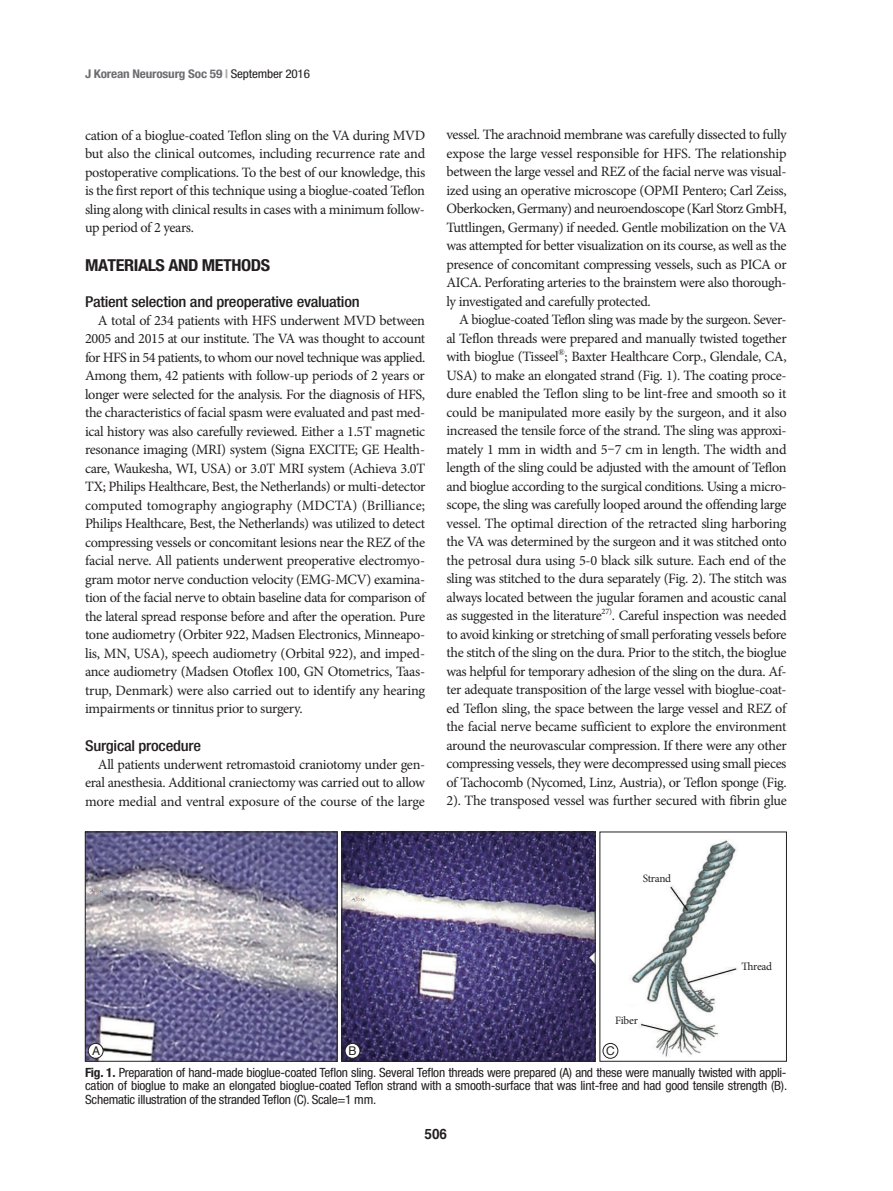
<style>
.page{position:relative;width:893px;height:1191px;background:#fff}
.page>*{position:absolute;margin:0;border:0;box-sizing:border-box;transform-origin:0 0}
.큰제목{font:700 condensed 16.5px "Helvetica Neue LT Std";letter-spacing:-.025em;color:#231f20;scale:1.1 1}
._1_꼴{font:500 condensed 15px "Helvetica Neue LT Std";letter-spacing:-.015em;color:#231f20;scale:1.1 1}
.본문_JKNS{font:14.25px/18.5px "Minion Pro";letter-spacing:-.025em;color:#231f20;text-align:justify}
.t1{font:700 14.25px "Helvetica";color:#231f20;scale:.95 1}
.그림제목_JKNS{font:condensed 12.75px/13.5px "Helvetica Neue LT Std";letter-spacing:-.02em;color:#231f20;text-align:justify;scale:1.05 1}
.t2{font:700 condensed 12px "Helvetica Neue LT Std";letter-spacing:-.015em;color:#6c6d70;scale:1.1 1}
.t3{font:12px "Helvetica";color:#231f20}
.그림안_글{font:11.25px "Minion Pro";letter-spacing:-.025em;color:#231f20}
.본문_JKNS-2{font:8.25px "Minion Pro";color:#231f20}
.본문_JKNS-3{font:8.25px "Garamond";color:#231f20}
.s1{color:#a8a9ad}
.s2{font-weight:400;color:#231f20}
.s3{font-weight:700}
</style>
<div class="page">
<img style="left:87px;top:833px;width:248px;height:226px">
<div style="left:85px;top:831px;width:252px;height:230px;border:1px solid #231f20"></div>
<img style="left:344px;top:833px;width:249px;height:226px">
<div style="left:342px;top:831px;width:253px;height:230px;border:1px solid #231f20"></div>
<img style="left:602px;top:840px;width:136px;height:219px">
<div style="left:88px;top:1043px;width:15px;height:15px;background:#fff;border-radius:50%"></div>
<div style="left:88px;top:1043px;width:15px;height:15px;border:1px solid #231f20;border-radius:50%"></div>
<div style="left:345px;top:1043px;width:15px;height:15px;background:#fff;border-radius:50%"></div>
<div style="left:345px;top:1043px;width:15px;height:15px;border:1px solid #231f20;border-radius:50%"></div>
<div style="left:603px;top:1043px;width:15px;height:15px;background:#fff;border-radius:50%"></div>
<div style="left:603px;top:1043px;width:15px;height:15px;border:1px solid #231f20;border-radius:50%"></div>
<p class="t2" style="left:85px;top:66px;width:206px">J Korean Neurosurg Soc 59 <span class="s1">|</span> <span class="s2">September 2016</span></p>
<p class="본문_JKNS" style="left:85px;top:126px;width:342px">cation of a bioglue-coated Teflon sling on the VA during MVD but also the clinical outcomes, including recurrence rate and postoperative complications. To the best of our knowledge, this is the first report of this technique using a bioglue-coated Teflon sling along with clinical results in cases with a minimum follow&shy;up period of 2 years.</p>
<p class="큰제목" style="left:85px;top:255px;width:170px">MATERIALS AND METHODS</p>
<p class="_1_꼴" style="left:85px;top:293px;width:251px">Patient selection and preoperative evaluation</p>
<p class="본문_JKNS" style="left:85px;top:311px;width:342px;text-indent:13px">A total of 234 patients with HFS underwent MVD between 2005 and 2015 at our institute. The VA was thought to account for HFS in 54 patients, to whom our novel technique was applied.<br>Among them, 42 patients with follow-up periods of 2 years or longer were selected for the analysis. For the diagnosis of HFS, the characteristics of facial spasm were evaluated and past med&shy;ical history was also carefully reviewed. Either a 1.5T magnetic resonance imaging (MRI) system (Signa EXCITE; GE Health&shy;care, Waukesha, WI, USA) or 3.0T MRI system (Achieva 3.0T TX; Philips Healthcare, Best, the Netherlands) or multi-detector computed tomography angiography (MDCTA) (Brilliance; Philips Healthcare, Best, the Netherlands) was utilized to detect compressing vessels or concomitant lesions near the REZ of the facial nerve. All patients underwent preoperative electromyo&shy;gram motor nerve conduction velocity (EMG-MCV) examina&shy;tion of the facial nerve to obtain baseline data for comparison of the lateral spread response before and after the operation. Pure tone audiometry (Orbiter 922, Madsen Electronics, Minneapo&shy;lis, MN, USA), speech audiometry (Orbital 922), and imped&shy;ance audiometry (Madsen Otoflex 100, GN Otometrics, Taas&shy;trup, Denmark) were also carried out to identify any hearing impairments or tinnitus prior to surgery.</p>
<p class="_1_꼴" style="left:85px;top:736px;width:107px">Surgical procedure</p>
<p class="본문_JKNS" style="left:85px;top:755px;width:342px;text-indent:13px">All patients underwent retromastoid craniotomy under gen&shy;eral anesthesia. Additional craniectomy was carried out to allow more medial and ventral exposure of the course of the large</p>
<p class="본문_JKNS" style="left:446px;top:126px;width:342px">vessel. The arachnoid membrane was carefully dissected to fully expose the large vessel responsible for HFS. The relationship between the large vessel and REZ of the facial nerve was visual&shy;ized using an operative microscope (OPMI Pentero; Carl Zeiss, Oberkocken, Germany) and neuroendoscope (Karl Storz GmbH, Tuttlingen, Germany) if needed. Gentle mobilization on the VA was attempted for better visualization on its course, as well as the presence of concomitant compressing vessels, such as PICA or AICA. Perforating arteries to the brainstem were also thorough&shy;ly investigated and carefully protected.</p>
<p class="본문_JKNS" style="left:446px;top:311px;width:342px;text-indent:13px">A bioglue-coated Teflon sling was made by the surgeon. Sever&shy;al Teflon threads were prepared and manually twisted together with bioglue (Tisseel ; Baxter Healthcare Corp., Glendale, CA,</p>
<p class="본문_JKNS-3" style="left:558px;top:346px;width:8px">®</p>
<p class="본문_JKNS" style="left:446px;top:366px;width:342px">USA) to make an elongated strand (Fig. 1). The coating proce&shy;dure enabled the Teflon sling to be lint-free and smooth so it could be manipulated more easily by the surgeon, and it also increased the tensile force of the strand. The sling was approxi&shy;mately 1 mm in width and 5–7 cm in length. The width and length of the sling could be adjusted with the amount of Teflon and bioglue according to the surgical conditions. Using a micro&shy;scope, the sling was carefully looped around the offending large vessel. The optimal direction of the retracted sling harboring the VA was determined by the surgeon and it was stitched onto the petrosal dura using 5-0 black silk suture. Each end of the sling was stitched to the dura separately (Fig. 2). The stitch was always located between the jugular foramen and acoustic canal as suggested in the literature</p>
<p class="본문_JKNS-2" style="left:602px;top:605px;width:12px">27)</p>
<p class="본문_JKNS" style="left:446px;top:606px;width:342px;text-indent:165px">. Careful inspection was needed to avoid kinking or stretching of small perforating vessels before the stitch of the sling on the dura. Prior to the stitch, the bioglue was helpful for temporary adhesion of the sling on the dura. Af&shy;ter adequate transposition of the large vessel with bioglue-coat&shy;ed Teflon sling, the space between the large vessel and REZ of the facial nerve became sufficient to explore the environment around the neurovascular compression. If there were any other compressing vessels, they were decompressed using small pieces of Tachocomb (Nycomed, Linz, Austria), or Teflon sponge (Fig.<br>2). The transposed vessel was further secured with fibrin glue</p>
<p class="그림안_글" style="left:643px;top:871px;width:30px">Strand</p>
<p class="그림안_글" style="left:615px;top:1012px;width:24px">Fiber</p>
<p class="그림안_글" style="left:741px;top:959px;width:32px">Thread</p>
<p class="t3" style="left:92px;top:1041px;width:10px">A</p>
<p class="t3" style="left:348px;top:1041px;width:10px">B</p>
<p class="t3" style="left:606px;top:1041px;width:10px">C</p>
<p class="그림제목_JKNS" style="left:85px;top:1065px;width:670px"><span class="s3">Fig. 1.</span> Preparation of hand-made bioglue-coated Teflon sling. Several Teflon threads were prepared (A) and these were manually twisted with appli&shy;cation of bioglue to make an elongated bioglue-coated Teflon strand with a smooth-surface that was lint-free and had good tensile strength (B).<br>Schematic illustration of the stranded Teflon (C). Scale=1 mm.</p>
<p class="t1" style="left:425px;top:1123px;width:25px">506</p>
</div>
